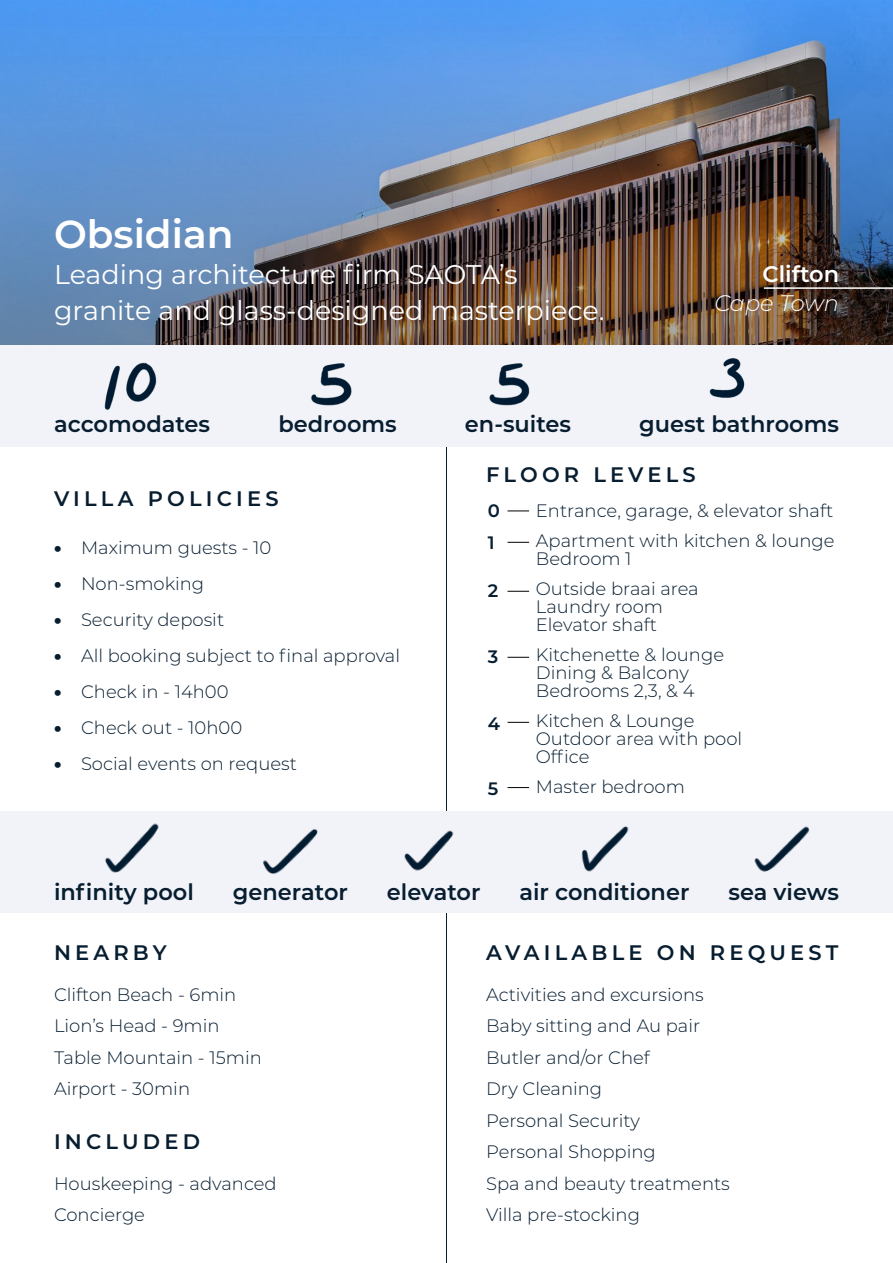
<style>
.page{position:relative;width:893px;height:1263px;background:#fff}
.page>*{position:absolute;margin:0;border:0;box-sizing:border-box;transform-origin:0 0}
.t1{font:600 39px "Montserrat";color:#fff}
.t2{font:27px/36px "Montserrat";color:#fff}
.t3{font:600 22.5px "Montserrat";color:#071d30}
.t4{font:italic 300 22.5px "Montserrat";letter-spacing:-.01em;color:#fff}
.t5{font:600 22.5px "Montserrat";color:#fff}
.t6{font:600 21px "Montserrat";letter-spacing:.2em;color:#071d30}
.t7{font:300 18px/31.5px "Montserrat";color:#071d30}
.t8{font:600 18px/31.5px "Montserrat";color:#071d30}
.s1{font-weight:900}
</style>
<div class="page">
<img style="left:0;top:0;width:893px;height:345px">
<hr style="left:446px;top:389px;width:1px;height:874px;background:#071d30">
<div style="left:0;top:811px;width:893px;height:101px;background:#f2f3f8"></div>
<div style="left:0;top:345px;width:893px;height:102px;background:#f2f3f8"></div>
<hr style="left:764px;top:287px;width:129px;height:2px;background:#fff">
<svg style="left:507px;top:511px;width:22px;height:1px"></svg>
<svg style="left:507px;top:657px;width:22px;height:1px"></svg>
<svg style="left:507px;top:722px;width:22px;height:1px"></svg>
<img style="left:311px;top:363px;width:41px;height:43px">
<img style="left:489px;top:363px;width:41px;height:43px">
<img style="left:709px;top:358px;width:36px;height:40px">
<img style="left:105px;top:823px;width:54px;height:50px">
<img style="left:581px;top:826px;width:48px;height:46px">
<img style="left:263px;top:829px;width:55px;height:45px">
<img style="left:404px;top:830px;width:50px;height:41px">
<img style="left:104px;top:362px;width:53px;height:48px">
<img style="left:754px;top:826px;width:56px;height:46px">
<svg style="left:507px;top:787px;width:22px;height:1px"></svg>
<svg style="left:507px;top:542px;width:22px;height:1px"></svg>
<svg style="left:507px;top:591px;width:22px;height:1px"></svg>
<h1 class="t1" style="left:54px;top:206px;width:181px">Obsidian</h1>
<h2 class="t2" style="left:54px;top:255px;width:552px">Leading architecture firm SAOTA’s granite and glass-designed masterpiece.</h2>
<p class="t5" style="left:762px;top:258px;width:78px">Clifton</p>
<p class="t4" style="left:714px;top:287px;width:126px">Cape Town</p>
<p class="t3" style="left:54px;top:408px;width:158px">accomodates</p>
<p class="t3" style="left:278px;top:408px;width:120px">bedrooms</p>
<p class="t3" style="left:465px;top:408px;width:108px">en-suites</p>
<p class="t3" style="left:639px;top:408px;width:201px">guest bathrooms</p>
<p class="t6" style="left:54px;top:484px;width:226px">VILLA POLICIES</p>
<p class="t7" style="left:54px;top:531px;width:219px"><span class="s1">•</span> Maximum guests - 10</p>
<p class="t7" style="left:54px;top:567px;width:152px"><span class="s1">•</span> Non-smoking</p>
<p class="t7" style="left:54px;top:603px;width:172px"><span class="s1">•</span> Security deposit</p>
<p class="t7" style="left:54px;top:639px;width:348px"><span class="s1">•</span> All booking subject to final approval</p>
<p class="t7" style="left:54px;top:675px;width:176px"><span class="s1">•</span> Check in - 14h00</p>
<p class="t7" style="left:54px;top:711px;width:190px"><span class="s1">•</span> Check out - 10h00</p>
<p class="t7" style="left:54px;top:747px;width:244px"><span class="s1">•</span> Social events on request</p>
<p class="t6" style="left:486px;top:459px;width:211px">FLOOR LEVELS</p>
<p class="t8" style="left:488px;top:494px;width:14px">0<br>1</p>
<p class="t8" style="left:488px;top:574px;width:12px">2</p>
<p class="t7" style="left:536px;top:495px;width:300px;line-height:30px">Entrance, garage, &amp; elevator shaft<br>Apartment with kitchen &amp; lounge</p>
<p class="t7" style="left:536px;top:543px;width:164px;line-height:30px">Bedroom 1<br>Outside braai area</p>
<p class="t7" style="left:536px;top:597px;width:129px;line-height:18px">Laundry room<br>Elevator shaft</p>
<p class="t7" style="left:536px;top:645px;width:190px;line-height:18px">Kitchenette &amp; lounge<br>Dining &amp; Balcony<br>Bedrooms 2,3, &amp; 4</p>
<p class="t7" style="left:536px;top:711px;width:208px;line-height:18px">Kitchen &amp; Lounge<br>Outdoor area with pool<br>Office</p>
<p class="t7" style="left:536px;top:771px;width:150px">Master bedroom</p>
<p class="t8" style="left:488px;top:640px;width:12px">3</p>
<p class="t8" style="left:488px;top:707px;width:14px">4</p>
<p class="t8" style="left:488px;top:772px;width:12px">5</p>
<p class="t3" style="left:54px;top:876px;width:141px">infinity pool</p>
<p class="t3" style="left:233px;top:876px;width:117px">generator</p>
<p class="t3" style="left:387px;top:876px;width:95px">elevator</p>
<p class="t3" style="left:519px;top:876px;width:172px">air conditioner</p>
<p class="t3" style="left:728px;top:876px;width:112px">sea views</p>
<p class="t6" style="left:54px;top:937px;width:114px">NEARBY</p>
<p class="t7" style="left:54px;top:978px;width:209px">Clifton Beach - 6min<br>Lion’s Head - 9min<br>Table Mountain - 15min<br>Airport - 30min</p>
<p class="t6" style="left:54px;top:1126px;width:148px">INCLUDED</p>
<p class="t7" style="left:54px;top:1167px;width:224px">Houskeeping - advanced<br>Concierge</p>
<p class="t6" style="left:486px;top:937px;width:354px">AVAILABLE ON REQUEST</p>
<p class="t7" style="left:486px;top:978px;width:245px">Activities and excursions<br>Baby sitting and Au pair<br>Butler and/or Chef<br>Dry Cleaning<br>Personal Security<br>Personal Shopping<br>Spa and beauty treatments<br>Villa pre-stocking</p>
</div>
